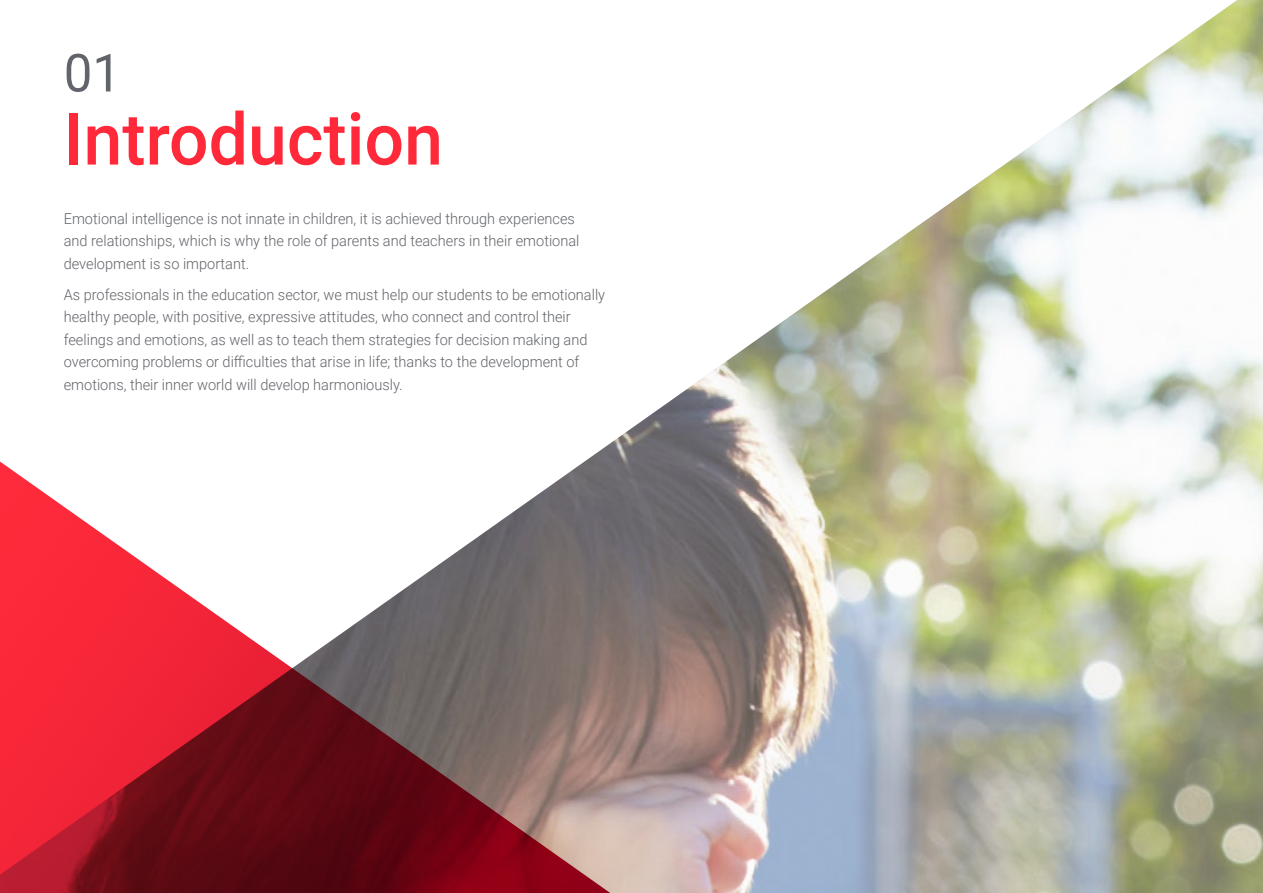
<style>
.page{position:relative;width:1263px;height:893px;background:#fff}
.page>*{position:absolute;margin:0;border:0;box-sizing:border-box;transform-origin:0 0}
.t1{font:500 72px "Roboto";color:#ff293a}
.t2{font:52.5px "Roboto";color:#61646a}
.t3{font:300 15px/22.5px "Roboto";color:#61646a}
</style>
<div class="page">
<img style="left:606px;top:0;width:657px;height:893px">
<svg style="left:0;top:446px;width:640px;height:447px"></svg>
<h2 class="t2" style="left:64px;top:36px;width:59px">01</h2>
<h1 class="t1" style="left:64px;top:89px;width:381px">Introduction</h1>
<p class="t3" style="left:64px;top:207px;width:517px">Emotional intelligence is not innate in children, it is achieved through experiences and relationships, which is why the role of parents and teachers in their emotional development is so important.</p>
<p class="t3" style="left:64px;top:283px;width:543px">As professionals in the education sector, we must help our students to be emotionally healthy people, with positive, expressive attitudes, who connect and control their feelings and emotions, as well as to teach them strategies for decision making and overcoming problems or difficulties that arise in life; thanks to the development of emotions, their inner world will develop harmoniously.</p>
</div>
